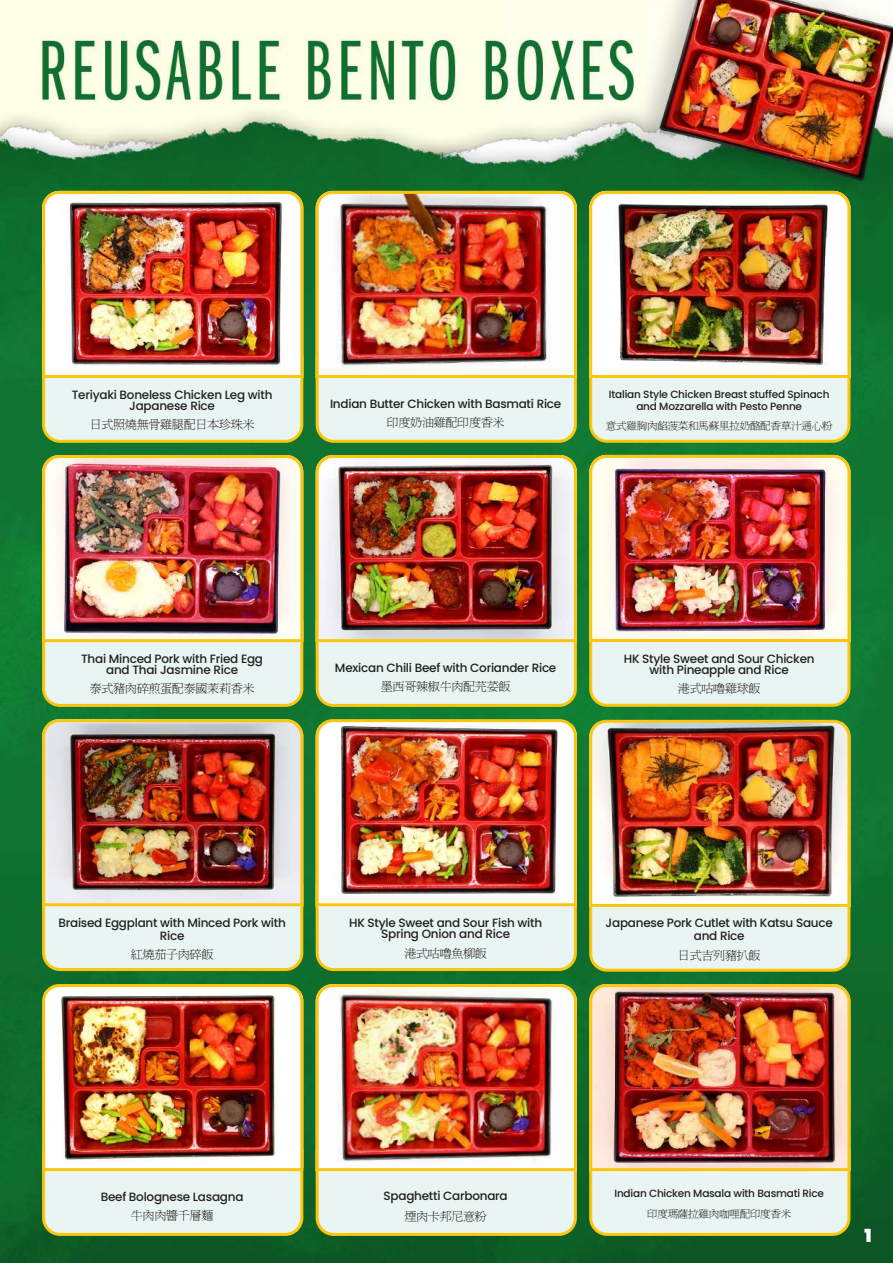
<style>
.page{position:relative;width:893px;height:1263px;background:#fff}
.page>*{position:absolute;margin:0;border:0;box-sizing:border-box;transform-origin:0 0}
.t1{font:900 18px "Poppins";color:#fff}
.t2{font:500 12px/10.8px "Poppins";letter-spacing:-.02em;color:#231f20;text-align:center}
.t3{font:12px "P Ming Li U";letter-spacing:-.02em;color:#231f20}
.t4{font:500 10.5px/12.1px "Poppins";letter-spacing:-.02em;color:#231f20;text-align:center}
.t5{font:10.5px "P Ming Li U";letter-spacing:-.02em;color:#231f20}
</style>
<div class="page">
<img style="left:0;top:0;width:893px;height:1263px">
<div style="left:44px;top:342px;width:258px;height:99px;background:#e9f5f2;border-radius:16px"></div>
<div style="left:42px;top:341px;width:261px;height:102px;border:3px solid #fec50d;border-radius:16px"></div>
<div style="left:44px;top:606px;width:258px;height:99px;background:#e9f5f2;border-radius:16px"></div>
<div style="left:42px;top:605px;width:261px;height:102px;border:3px solid #fec50d;border-radius:16px"></div>
<div style="left:44px;top:870px;width:258px;height:99px;background:#e9f5f2;border-radius:16px"></div>
<div style="left:42px;top:869px;width:261px;height:102px;border:3px solid #fec50d;border-radius:16px"></div>
<div style="left:44px;top:1135px;width:258px;height:99px;background:#e9f5f2;border-radius:16px"></div>
<div style="left:42px;top:1134px;width:261px;height:102px;border:3px solid #fec50d;border-radius:16px"></div>
<div style="left:591px;top:1135px;width:258px;height:99px;background:#e9f5f2;border-radius:16px"></div>
<div style="left:589px;top:1134px;width:261px;height:102px;border:3px solid #fec50d;border-radius:16px"></div>
<div style="left:317px;top:342px;width:258px;height:99px;background:#e9f5f2;border-radius:16px"></div>
<div style="left:316px;top:341px;width:261px;height:102px;border:3px solid #fec50d;border-radius:16px"></div>
<div style="left:317px;top:606px;width:258px;height:99px;background:#e9f5f2;border-radius:16px"></div>
<div style="left:316px;top:605px;width:261px;height:102px;border:3px solid #fec50d;border-radius:16px"></div>
<div style="left:317px;top:870px;width:258px;height:99px;background:#e9f5f2;border-radius:16px"></div>
<div style="left:316px;top:869px;width:261px;height:102px;border:3px solid #fec50d;border-radius:16px"></div>
<div style="left:317px;top:1135px;width:258px;height:99px;background:#e9f5f2;border-radius:16px"></div>
<div style="left:316px;top:1134px;width:261px;height:102px;border:3px solid #fec50d;border-radius:16px"></div>
<div style="left:591px;top:342px;width:258px;height:99px;background:#e9f5f2;border-radius:16px"></div>
<div style="left:589px;top:341px;width:261px;height:102px;border:3px solid #fec50d;border-radius:16px"></div>
<div style="left:591px;top:606px;width:258px;height:99px;background:#e9f5f2;border-radius:16px"></div>
<div style="left:589px;top:605px;width:261px;height:102px;border:3px solid #fec50d;border-radius:16px"></div>
<div style="left:591px;top:871px;width:258px;height:99px;background:#e9f5f2;border-radius:16px"></div>
<div style="left:589px;top:869px;width:261px;height:103px;border:3px solid #fec50d;border-radius:16px"></div>
<img style="left:588px;top:982px;width:264px;height:190px">
<img style="left:41px;top:718px;width:264px;height:190px">
<img style="left:314px;top:718px;width:264px;height:190px">
<img style="left:588px;top:718px;width:264px;height:190px">
<img style="left:41px;top:189px;width:264px;height:190px">
<img style="left:41px;top:453px;width:264px;height:191px">
<img style="left:314px;top:189px;width:264px;height:190px">
<img style="left:314px;top:453px;width:264px;height:191px">
<img style="left:588px;top:189px;width:264px;height:190px">
<img style="left:588px;top:453px;width:264px;height:190px">
<img style="left:41px;top:982px;width:264px;height:190px">
<img style="left:314px;top:982px;width:264px;height:190px">
<p class="t2" style="left:72px;top:390px;width:202px">Teriyaki Boneless Chicken Leg with<br>Japanese Rice</p>
<p class="t3" style="left:90px;top:419px;width:166px">日式照燒無骨雞腿配日本珍珠米</p>
<p class="t2" style="left:330px;top:398px;width:233px">Indian Butter Chicken with Basmati Rice</p>
<p class="t3" style="left:387px;top:416px;width:119px">印度奶油雞配印度香米</p>
<p class="t4" style="left:609px;top:388px;width:222px">Italian Style Chicken Breast stuffed Spinach and Mozzarella with Pesto Penne</p>
<p class="t5" style="left:606px;top:421px;width:228px">意式雞胸肉餡菠菜和馬蘇里拉奶酪配香草汁通心粉</p>
<p class="t2" style="left:81px;top:654px;width:183px">Thai Minced Pork with Fried Egg and Thai Jasmine Rice</p>
<p class="t3" style="left:90px;top:683px;width:166px">泰式豬肉碎煎蛋配泰國茉莉香米</p>
<p class="t2" style="left:335px;top:662px;width:223px">Mexican Chili Beef with Coriander Rice</p>
<p class="t3" style="left:381px;top:681px;width:131px">墨西哥辣椒牛肉配芫荽飯</p>
<p class="t2" style="left:624px;top:654px;width:192px">HK Style Sweet and Sour Chicken with Pineapple and Rice</p>
<p class="t3" style="left:678px;top:683px;width:84px">港式咕嚕雞球飯</p>
<p class="t2" style="left:58px;top:917px;width:229px;line-height:12.1px">Braised Eggplant with Minced Pork with<br>Rice</p>
<p class="t3" style="left:131px;top:948px;width:84px">紅燒茄子肉碎飯</p>
<p class="t2" style="left:349px;top:918px;width:195px">HK Style Sweet and Sour Fish with<br>Spring Onion and Rice</p>
<p class="t3" style="left:404px;top:947px;width:84px">港式咕嚕魚柳飯</p>
<p class="t2" style="left:606px;top:917px;width:229px;line-height:12.1px">Japanese Pork Cutlet with Katsu Sauce and Rice</p>
<p class="t3" style="left:678px;top:950px;width:84px">日式吉列豬扒飯</p>
<p class="t2" style="left:101px;top:1191px;width:144px">Beef Bolognese Lasagna</p>
<p class="t3" style="left:131px;top:1210px;width:84px">牛肉肉醬千層麵</p>
<p class="t2" style="left:384px;top:1190px;width:126px">Spaghetti Carbonara</p>
<p class="t3" style="left:404px;top:1210px;width:84px">煙肉卡邦尼意粉</p>
<p class="t4" style="left:614px;top:1187px;width:211px">Indian Chicken Masala with Basmati Rice</p>
<p class="t5" style="left:647px;top:1209px;width:146px">印度瑪薩拉雞肉咖哩配印度香米</p>
<h1 class="t1" style="left:864px;top:1225px;width:9px">1</h1>
</div>
